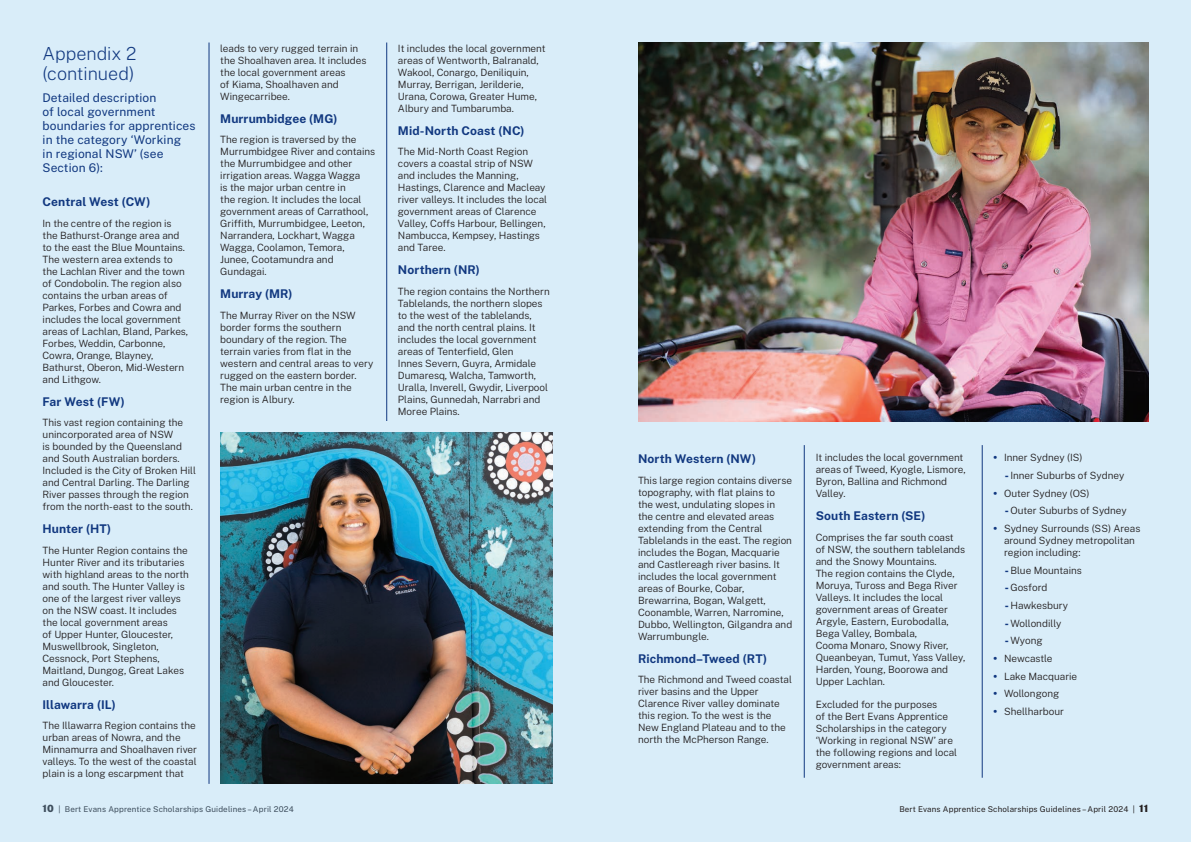
<style>
.page{position:relative;width:1191px;height:842px;background:#d9edf9}
.page>*{position:absolute;margin:0;border:0;box-sizing:border-box;transform-origin:0 0}
._01_Major_Title{font:200 18px/20px "Public Sans";color:#113880}
._01_Subheading{font:700 12px "Public Sans";letter-spacing:.01em;color:#113880}
._03_Intro_2{font:12px/14px "Public Sans";letter-spacing:.01em;color:#113880}
._04_Body{font:300 10px/12px "Public Sans";color:#231f20}
.t1{font:8px "Public Sans";letter-spacing:.02em;color:#3e4e5d}
.t2{font:8px "Public Sans";letter-spacing:.02em;color:#231f20}
.s1{font-weight:900;color:#113880}
.s2{font-weight:900;font-size:10px}
</style>
<div class="page">
<hr style="left:209px;top:43px;width:1px;height:741px;background:#113880">
<hr style="left:386px;top:43px;width:1px;height:378px;background:#113880">
<img style="left:220px;top:432px;width:333px;height:352px">
<img style="left:638px;top:43px;width:510px;height:378px">
<hr style="left:804px;top:445px;width:1px;height:333px;background:#113880">
<hr style="left:982px;top:445px;width:1px;height:333px;background:#113880">
<p class="_01_Major_Title" style="left:43px;top:43px;width:96px">Appendix 2 (continued)</p>
<p class="_03_Intro_2" style="left:43px;top:90px;width:155px">Detailed description<br>of local government boundaries for apprentices in the category ‘Working<br>in regional NSW’ (see<br>Section 6):</p>
<p class="_01_Subheading" style="left:43px;top:194px;width:109px">Central West (CW)</p>
<p class="_04_Body" style="left:43px;top:217px;width:147px">In the centre of the region is the Bathurst-Orange area and to the east the Blue Mountains.<br>The western area extends to the Lachlan River and the town of Condobolin. The region also contains the urban areas of<br>Parkes, Forbes and Cowra and includes the local government areas of Lachlan, Bland, Parkes,<br>Forbes, Weddin, Carbonne,<br>Cowra, Orange, Blayney,<br>Bathurst, Oberon, Mid-Western and Lithgow.</p>
<p class="_01_Subheading" style="left:43px;top:393px;width:84px">Far West (FW)</p>
<p class="_04_Body" style="left:43px;top:416px;width:155px">This vast region containing the unincorporated area of NSW<br>is bounded by the Queensland and South Australian borders.<br>Included is the City of Broken Hill and Central Darling. The Darling<br>River passes through the region from the north-east to the south.</p>
<p class="_01_Subheading" style="left:43px;top:521px;width:70px">Hunter (HT)</p>
<p class="_04_Body" style="left:43px;top:544px;width:148px">The Hunter Region contains the<br>Hunter River and its tributaries with highland areas to the north and south. The Hunter Valley is one of the largest river valleys on the NSW coast. It includes the local government areas<br>of Upper Hunter, Gloucester,<br>Muswellbrook, Singleton,<br>Cessnock, Port Stephens,<br>Maitland, Dungog, Great Lakes and Gloucester.</p>
<p class="_01_Subheading" style="left:43px;top:696px;width:75px">Illawarra (IL)</p>
<p class="_04_Body" style="left:43px;top:719px;width:156px">The Illawarra Region contains the urban areas of Nowra, and the<br>Minnamurra and Shoalhaven river valleys. To the west of the coastal plain is a long escarpment that</p>
<p class="_04_Body" style="left:220px;top:42px;width:148px">leads to very rugged terrain in the Shoalhaven area. It includes the local government areas<br>of Kiama, Shoalhaven and<br>Wingecarribee.</p>
<p class="_01_Subheading" style="left:220px;top:111px;width:119px">Murrumbidgee (MG)</p>
<p class="_04_Body" style="left:220px;top:134px;width:156px">The region is traversed by the<br>Murrumbidgee River and contains the Murrumbidgee and other irrigation areas. Wagga Wagga<br>is the major urban centre in<br>the region. It includes the local government areas of Carrathool,<br>Griffith, Murrumbidgee, Leeton,<br>Narrandera, Lockhart, Wagga<br>Wagga, Coolamon, Temora,<br>Junee, Cootamundra and<br>Gundagai.</p>
<p class="_01_Subheading" style="left:220px;top:286px;width:74px">Murray (MR)</p>
<p class="_04_Body" style="left:220px;top:309px;width:155px">The Murray River on the NSW border forms the southern boundary of the region. The terrain varies from flat in the western and central areas to very rugged on the eastern border.<br>The main urban centre in the region is Albury.</p>
<p class="_04_Body" style="left:398px;top:42px;width:149px">It includes the local government areas of Wentworth, Balranald,<br>Wakool, Conargo, Deniliquin,<br>Murray, Berrigan, Jerilderie,<br>Urana, Corowa, Greater Hume,<br>Albury and Tumbarumba.</p>
<p class="_01_Subheading" style="left:398px;top:123px;width:128px">Mid-North Coast (NC)</p>
<p class="_04_Body" style="left:398px;top:146px;width:151px">The Mid-North Coast Region covers a coastal strip of NSW and includes the Manning,<br>Hastings, Clarence and Macleay river valleys. It includes the local government areas of Clarence<br>Valley, Coffs Harbour, Bellingen,<br>Nambucca, Kempsey, Hastings and Taree.</p>
<p class="_01_Subheading" style="left:398px;top:262px;width:83px">Northern (NR)</p>
<p class="_04_Body" style="left:398px;top:285px;width:153px">The region contains the Northern<br>Tablelands, the northern slopes to the west of the tablelands, and the north central plains. It includes the local government areas of Tenterfield, Glen<br>Innes Severn, Guyra, Armidale<br>Dumaresq, Walcha, Tamworth,<br>Uralla, Inverell, Gwydir, Liverpool<br>Plains, Gunnedah, Narrabri and<br>Moree Plains.</p>
<p class="_01_Subheading" style="left:638px;top:451px;width:120px">North Western (NW)</p>
<p class="_04_Body" style="left:638px;top:474px;width:156px">This large region contains diverse topography, with flat plains to the west, undulating slopes in the centre and elevated areas extending from the Central<br>Tablelands in the east. The region includes the Bogan, Macquarie and Castlereagh river basins. It includes the local government areas of Bourke, Cobar,<br>Brewarrina, Bogan, Walgett,<br>Coonamble, Warren, Narromine,<br>Dubbo, Wellington, Gilgandra and<br>Warrumbungle.</p>
<p class="_01_Subheading" style="left:638px;top:650px;width:131px">Richmond–Tweed (RT)</p>
<p class="_04_Body" style="left:638px;top:673px;width:155px">The Richmond and Tweed coastal river basins and the Upper<br>Clarence River valley dominate this region. To the west is the<br>New England Plateau and to the north the McPherson Range.</p>
<p class="_04_Body" style="left:815px;top:451px;width:152px">It includes the local government areas of Tweed, Kyogle, Lismore,<br>Byron, Ballina and Richmond<br>Valley.</p>
<p class="_01_Subheading" style="left:815px;top:508px;width:111px">South Eastern (SE)</p>
<p class="_04_Body" style="left:815px;top:531px;width:151px">Comprises the far south coast of NSW, the southern tablelands and the Snowy Mountains.<br>The region contains the Clyde,<br>Moruya, Tuross and Bega River<br>Valleys. It includes the local government areas of Greater<br>Argyle, Eastern, Eurobodalla,<br>Bega Valley, Bombala,<br>Cooma Monaro, Snowy River,<br>Queanbeyan, Tumut, Yass Valley,<br>Harden, Young, Boorowa and<br>Upper Lachlan.</p>
<p class="_04_Body" style="left:815px;top:698px;width:143px">Excluded for the purposes<br>of the Bert Evans Apprentice<br>Scholarships in the category ‘Working in regional NSW’ are the following regions and local government areas:</p>
<p class="_04_Body" style="left:993px;top:451px;width:91px"><span class="s1">•</span> Inner Sydney (IS)</p>
<p class="_04_Body" style="left:1004px;top:469px;width:121px"><span class="s1">-</span> Inner Suburbs of Sydney</p>
<p class="_04_Body" style="left:993px;top:487px;width:98px"><span class="s1">•</span> Outer Sydney (OS)</p>
<p class="_04_Body" style="left:1004px;top:504px;width:124px"><span class="s1">-</span> Outer Suburbs of Sydney</p>
<p class="_04_Body" style="left:1004px;top:522px;width:138px;text-indent:-11px"><span class="s1">•</span> Sydney Surrounds (SS) Areas around Sydney metropolitan region including:</p>
<p class="_04_Body" style="left:1004px;top:564px;width:79px"><span class="s1">-</span> Blue Mountains</p>
<p class="_04_Body" style="left:1004px;top:581px;width:44px"><span class="s1">-</span> Gosford</p>
<p class="_04_Body" style="left:1004px;top:599px;width:65px"><span class="s1">-</span> Hawkesbury</p>
<p class="_04_Body" style="left:1004px;top:617px;width:58px"><span class="s1">-</span> Wollondilly</p>
<p class="_04_Body" style="left:1004px;top:634px;width:39px"><span class="s1">-</span> Wyong</p>
<p class="_04_Body" style="left:993px;top:652px;width:61px"><span class="s1">•</span> Newcastle</p>
<p class="_04_Body" style="left:993px;top:670px;width:85px"><span class="s1">•</span> Lake Macquarie</p>
<p class="_04_Body" style="left:993px;top:687px;width:67px"><span class="s1">•</span> Wollongong</p>
<p class="_04_Body" style="left:993px;top:705px;width:72px"><span class="s1">•</span> Shellharbour</p>
<p class="t1" style="left:43px;top:803px;width:253px"><span class="s2">10</span> | Bert Evans Apprentice Scholarships Guidelines – April 2024</p>
<p class="t2" style="left:899px;top:803px;width:250px">Bert Evans Apprentice Scholarships Guidelines – April 2024 | <span class="s2">11</span></p>
</div>
